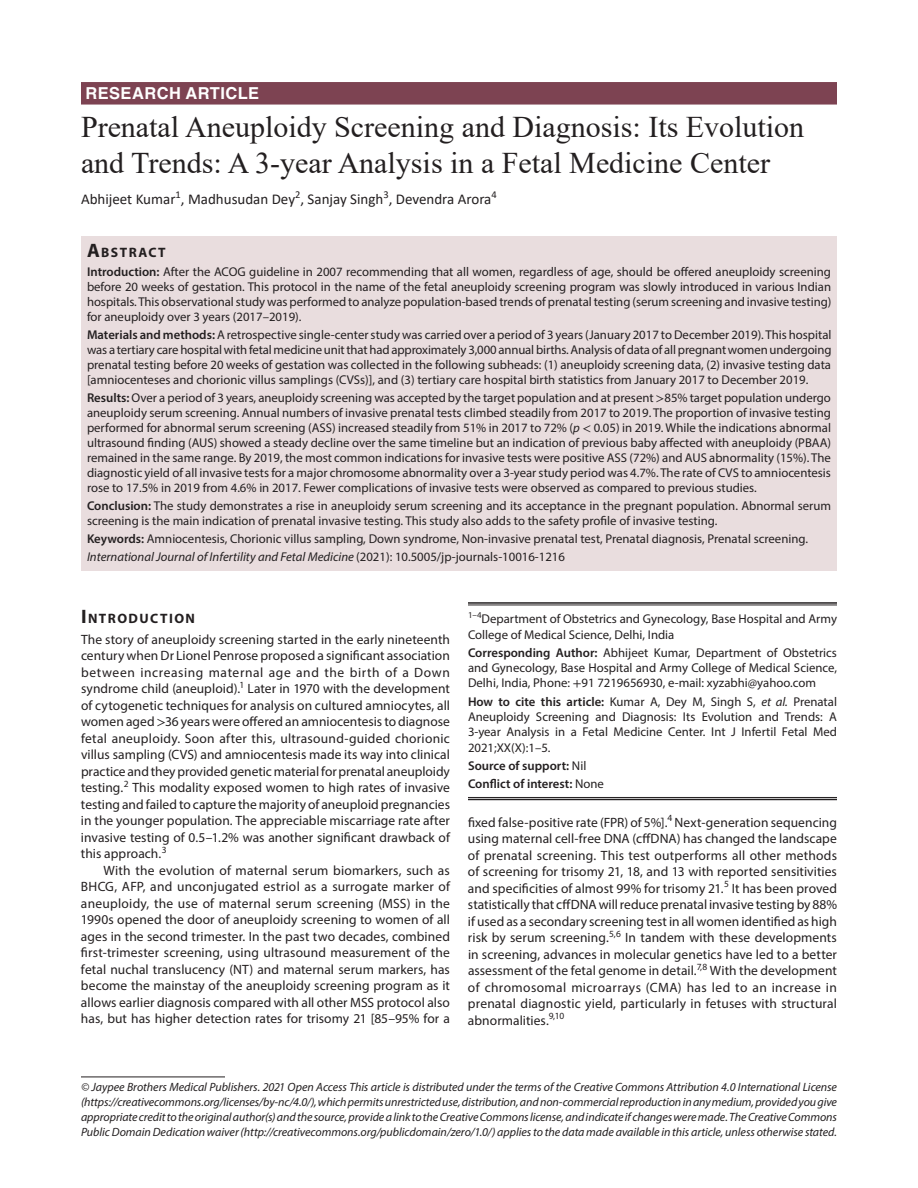
<style>
.page{position:relative;width:918px;height:1188px;background:#fff}
.page>*{position:absolute;margin:0;border:0;box-sizing:border-box;transform-origin:0 0}
.t1{font:30px/36px "Times New Roman";color:#231f20}
.t2{font:700 16.5px "Helvetica LT Std";letter-spacing:.025em;color:#fff}
.t3{font:15px "Calibri";color:#231f20}
.t4{font:700 13.65px "Myriad Pro";letter-spacing:.105em;color:#231f20}
.t5{font:13.5px/16.5px "Myriad Pro";letter-spacing:.005em;color:#231f20;text-align:justify}
.t6{font:12.75px/15px "Myriad Pro";color:#231f20;text-align:justify}
.t7{font:600 12.75px/18.3px "Myriad Pro";color:#231f20}
.t8{font:italic 12px/15px "Myriad Pro";letter-spacing:-.005em;color:#231f20;text-align:justify}
.s1{font-size:19.5px}
.s2{font-weight:600}
.s3{font-family:"STIX"}
.s4{font-style:italic}
.s5{font-weight:400}
</style>
<div class="page">
<div style="left:81px;top:82px;width:756px;height:23px;background:#7d4352"></div>
<div style="left:81px;top:236px;width:756px;height:26px;background:#e9ddde"></div>
<div style="left:81px;top:261px;width:756px;height:69px;background:#e9ddde"></div>
<div style="left:81px;top:324px;width:756px;height:69px;background:#e9ddde"></div>
<div style="left:81px;top:387px;width:756px;height:114px;background:#e9ddde"></div>
<div style="left:81px;top:495px;width:756px;height:39px;background:#e9ddde"></div>
<div style="left:81px;top:528px;width:756px;height:24px;background:#e9ddde"></div>
<div style="left:81px;top:546px;width:756px;height:24px;background:#e9ddde"></div>
<hr style="left:468px;top:602px;width:369px;height:2px;background:#231f20">
<hr style="left:468px;top:605px;width:369px;height:1px;background:#231f20">
<hr style="left:468px;top:797px;width:369px;height:1px;background:#231f20">
<hr style="left:468px;top:799px;width:369px;height:1px;background:#231f20">
<hr style="left:81px;top:1077px;width:144px;height:1px;background:#231f20">
<p class="t2" style="left:86px;top:83px;width:175px">RESEARCH ARTICLE</p>
<h1 class="t1" style="left:81px;top:108px;width:725px">Prenatal Aneuploidy Screening and Diagnosis: Its Evolution and Trends: A 3-year Analysis in a Fetal Medicine Center</h1>
<p class="t3" style="left:81px;top:189px;width:417px">Abhijeet Kumar<sup>1</sup>, Madhusudan Dey<sup>2</sup>, Sanjay Singh<sup>3</sup>, Devendra Arora<sup>4</sup></p>
<p class="t4" style="left:87px;top:243px;width:80px"><span class="s1">A</span>BSTRACT</p>
<p class="t6" style="left:87px;top:264px;width:746px"><span class="s2">Introduction:</span> After the ACOG guideline in 2007 recommending that all women, regardless of age, should be offered aneuploidy screening before 20 weeks of gestation. This protocol in the name of the fetal aneuploidy screening program was slowly introduced in various Indian hospitals. This observational study was performed to analyze population-based trends of prenatal testing (serum screening and invasive testing) for aneuploidy over 3 years (2017–2019).</p>
<p class="t6" style="left:87px;top:327px;width:746px"><span class="s2">Materials and methods:</span> A retrospective single-center study was carried over a period of 3 years (January 2017 to December 2019). This hospital was a tertiary care hospital with fetal medicine unit that had approximately 3,000 annual births. Analysis of data of all pregnant women undergoing prenatal testing before 20 weeks of gestation was collected in the following subheads: (1) aneuploidy screening data, (2) invasive testing data [amniocenteses and chorionic villus samplings (CVSs)], and (3) tertiary care hospital birth statistics from January 2017 to December 2019.</p>
<p class="t6" style="left:87px;top:390px;width:746px"><span class="s2">Results:</span> Over a period of 3 years, aneuploidy screening was accepted by the target population and at present <span class="s3">&gt;</span>85% target population undergo aneuploidy serum screening. Annual numbers of invasive prenatal tests climbed steadily from 2017 to 2019. The proportion of invasive testing performed for abnormal serum screening (ASS) increased steadily from 51% in 2017 to 72% (<span class="s4">p</span> <span class="s3">&lt;</span> 0.05) in 2019. While the indications abnormal ultrasound finding (AUS) showed a steady decline over the same timeline but an indication of previous baby affected with aneuploidy (PBAA) remained in the same range. By 2019, the most common indications for invasive tests were positive ASS (72%) and AUS abnormality (15%). The diagnostic yield of all invasive tests for a major chromosome abnormality over a 3-year study period was 4.7%. The rate of CVS to amniocentesis rose to 17.5% in 2019 from 4.6% in 2017. Fewer complications of invasive tests were observed as compared to previous studies.</p>
<p class="t6" style="left:87px;top:498px;width:746px"><span class="s2">Conclusion:</span> The study demonstrates a rise in aneuploidy serum screening and its acceptance in the pregnant population. Abnormal serum screening is the main indication of prenatal invasive testing. This study also adds to the safety profile of invasive testing.</p>
<p class="t6" style="left:87px;top:530px;width:723px;line-height:18px"><span class="s2">Keywords:</span> Amniocentesis, Chorionic villus sampling, Down syndrome, Non-invasive prenatal test, Prenatal diagnosis, Prenatal screening.<br><span class="s4">International Journal of Infertility and Fetal Medicine</span> (2021): 10.5005/jp-journals-10016-1216</p>
<p class="t4" style="left:81px;top:609px;width:116px"><span class="s1">I</span>NTRODUCTION</p>
<p class="t5" style="left:81px;top:631px;width:371px">The story of aneuploidy screening started in the early nineteenth century when Dr Lionel Penrose proposed a significant association between increasing maternal age and the birth of a Down syndrome child (aneuploid).<sup>1</sup> Later in 1970 with the development of cytogenetic techniques for analysis on cultured amniocytes, all women aged <span class="s3">&gt;</span>36 years were offered an amniocentesis to diagnose fetal aneuploidy. Soon after this, ultrasound-guided chorionic villus sampling (CVS) and amniocentesis made its way into clinical practice and they provided genetic material for prenatal aneuploidy testing.<sup>2</sup> This modality exposed women to high rates of invasive testing and failed to capture the majority of aneuploid pregnancies in the younger population. The appreciable miscarriage rate after invasive testing of 0.5–1.2% was another significant drawback of this approach.<sup>3</sup></p>
<p class="t5" style="left:81px;top:862px;width:371px;text-indent:23px">With the evolution of maternal serum biomarkers, such as BHCG, AFP, and unconjugated estriol as a surrogate marker of aneuploidy, the use of maternal serum screening (MSS) in the 1990s opened the door of aneuploidy screening to women of all ages in the second trimester. In the past two decades, combined first-trimester screening, using ultrasound measurement of the fetal nuchal translucency (NT) and maternal serum markers, has become the mainstay of the aneuploidy screening program as it allows earlier diagnosis compared with all other MSS protocol also has, but has higher detection rates for trisomy 21 [85–95% for a</p>
<p class="t6" style="left:468px;top:611px;width:371px"><sup>1–4</sup>Department of Obstetrics and Gynecology, Base Hospital and Army<br>College of Medical Science, Delhi, India</p>
<p class="t6" style="left:468px;top:645px;width:371px"><span class="s2">Corresponding Author:</span> Abhijeet Kumar, Department of Obstetrics and Gynecology, Base Hospital and Army College of Medical Science, Delhi, India, Phone: <span class="s3">+</span>91 7219656930, e-mail: xyzabhi@yahoo.com</p>
<p class="t6" style="left:468px;top:694px;width:371px"><span class="s2">How to cite this article:</span> Kumar A, Dey M, Singh S, <span class="s4">et al.</span> Prenatal Aneuploidy Screening and Diagnosis: Its Evolution and Trends: A 3-year Analysis in a Fetal Medicine Center. Int J Infertil Fetal Med 2021;XX(X):1–5.</p>
<p class="t7" style="left:468px;top:756px;width:137px">Source of support: <span class="s5">Nil<br></span>Conflict of interest: <span class="s5">None</span></p>
<p class="t5" style="left:468px;top:814px;width:371px">fixed false-positive rate (FPR) of 5%].<sup>4</sup> Next-generation sequencing using maternal cell-free DNA (cffDNA) has changed the landscape of prenatal screening. This test outperforms all other methods of screening for trisomy 21, 18, and 13 with reported sensitivities and specificities of almost 99% for trisomy 21.<sup>5</sup> It has been proved statistically that cffDNA will reduce prenatal invasive testing by 88% if used as a secondary screening test in all women identified as high risk by serum screening.<sup>5,6</sup> In tandem with these developments in screening, advances in molecular genetics have led to a better assessment of the fetal genome in detail.<sup>7,8</sup> With the development of chromosomal microarrays (CMA) has led to an increase in prenatal diagnostic yield, particularly in fetuses with structural abnormalities.<sup>9,10</sup></p>
<p class="t8" style="left:81px;top:1079px;width:758px">© Jaypee Brothers Medical Publishers. 2021 Open Access This article is distributed under the terms of the Creative Commons Attribution 4.0 International License (https://creativecommons.org/licenses/by-nc/4.0/), which permits unrestricted use, distribution, and non-commercial reproduction in any medium, provided you give appropriate credit to the original author(s) and the source, provide a link to the Creative Commons license, and indicate if changes were made. The Creative Commons Public Domain Dedication waiver (http://creativecommons.org/publicdomain/zero/1.0/) applies to the data made available in this article, unless otherwise stated.</p>
</div>
